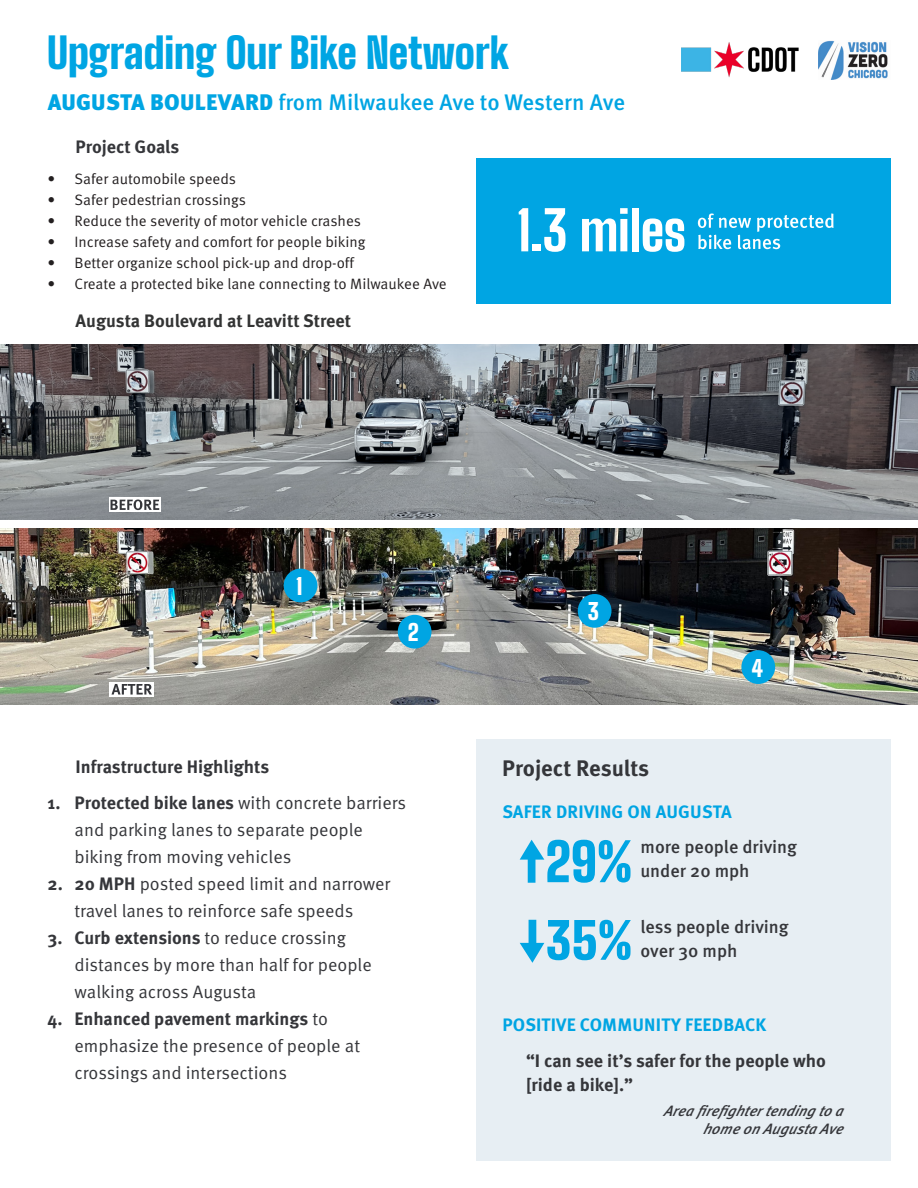
<style>
.page{position:relative;width:918px;height:1188px;background:#fff}
.page>*{position:absolute;margin:0;border:0;box-sizing:border-box;transform-origin:0 0}
.text_-_body{font:800 54px "Big Shoulders Display";letter-spacing:-.005em;color:#fff}
.h1_unnumbered{font:900 42px "Big Shoulders Display";color:#00a5e3}
.t1{font:500 22.5px "Meta Pro";letter-spacing:-.005em;color:#00a5e3}
.t2{font:700 22.5px "Meta Pro";letter-spacing:-.005em;color:#35363a}
.t3{font:900 22.5px "Big Shoulders Display";color:#fff}
.t4{font:18px/27px "Meta Pro Norm";color:#35363a}
.t5{font:700 18px/24px "Meta Pro";color:#35363a}
.t6{font:500 18px/24px "Meta Pro";color:#35363a}
.t7{font:700 18px "Meta Pro";letter-spacing:.01em;color:#00a5e3}
.t8{font:700 18px "Meta Pro";color:#333434}
.t9{font:15px "Meta Pro Norm";color:#231f20}
.t10{font:italic 500 15px/18px "Meta Pro";color:#35363a;text-align:right}
.s1{font-weight:900}
.s2{font-family:"Meta Pro";font-weight:700}
</style>
<div class="page">
<div style="left:476px;top:740px;width:415px;height:421px;background:#e7eef3"></div>
<img style="left:0;top:529px;width:918px;height:175px">
<svg style="left:0;top:344px;width:918px;height:176px;background:#727477"></svg>
<div style="left:476px;top:158px;width:415px;height:146px;background:#00a5e3"></div>
<img style="left:682px;top:42px;width:117px;height:35px">
<img style="left:818px;top:41px;width:70px;height:38px">
<svg style="left:520px;top:840px;width:111px;height:43px"></svg>
<svg style="left:520px;top:920px;width:111px;height:43px"></svg>
<svg style="left:109px;top:497px;width:51px;height:15px"></svg>
<svg style="left:111px;top:500px;width:48px;height:10px"></svg>
<div style="left:109px;top:682px;width:45px;height:15px;background:#fff"></div>
<svg style="left:112px;top:684px;width:40px;height:11px"></svg>
<svg style="left:698px;top:213px;width:136px;height:36px"></svg>
<div style="left:284px;top:569px;width:33px;height:33px;background:#00a5e3;border-radius:50%"></div>
<div style="left:398px;top:615px;width:34px;height:34px;background:#00a5e3;border-radius:50%"></div>
<div style="left:578px;top:594px;width:34px;height:34px;background:#00a5e3;border-radius:50%"></div>
<div style="left:741px;top:650px;width:34px;height:34px;background:#00a5e3;border-radius:50%"></div>
<p class="h1_unnumbered" style="left:48px;top:25px;width:463px">Upgrading Our Bike Network</p>
<p class="t1" style="left:48px;top:85px;width:579px"><span class="s1">AUGUSTA BOULEVARD</span> from Milwaukee Ave to Western Ave</p>
<p class="t5" style="left:76px;top:134px;width:105px">Project Goals</p>
<p class="t9" style="left:48px;top:167px;width:190px">• Safer automobile speeds</p>
<p class="t9" style="left:48px;top:188px;width:200px">• Safer pedestrian crossings</p>
<p class="t9" style="left:48px;top:209px;width:315px">• Reduce the severity of motor vehicle crashes</p>
<p class="t9" style="left:48px;top:230px;width:319px">• Increase safety and comfort for people biking</p>
<p class="t9" style="left:48px;top:251px;width:308px">• Better organize school pick-up and drop-off</p>
<p class="t9" style="left:48px;top:272px;width:401px">• Create a protected bike lane connecting to Milwaukee Ave</p>
<p class="t8" style="left:76px;top:307px;width:277px">Augusta Boulevard at Leavitt Street</p>
<p class="text_-_body" style="left:517px;top:194px;width:171px">1.3 miles</p>
<p class="t3" style="left:296px;top:571px;width:8px">1</p>
<p class="t5" style="left:76px;top:753px;width:195px">Infrastructure Highlights</p>
<p class="t3" style="left:408px;top:617px;width:13px">2</p>
<p class="t4" style="left:75px;top:788px;width:333px;text-indent:-27px"><span class="s2">1. Protected bike lanes</span> with concrete barriers and parking lanes to separate people biking from moving vehicles</p>
<p class="t4" style="left:48px;top:869px;width:344px;text-align:center"><span class="s2">2. 20 MPH</span> posted speed limit and narrower travel lanes to reinforce safe speeds</p>
<p class="t4" style="left:75px;top:923px;width:299px;text-indent:-27px"><span class="s2">3. Curb extensions</span> to reduce crossing distances by more than half for people walking across Augusta</p>
<p class="t4" style="left:75px;top:1004px;width:287px;text-indent:-27px"><span class="s2">4. Enhanced pavement markings</span> to emphasize the presence of people at crossings and intersections</p>
<p class="t3" style="left:588px;top:597px;width:13px">3</p>
<p class="t3" style="left:751px;top:653px;width:13px">4</p>
<p class="t2" style="left:502px;top:751px;width:148px">Project Results</p>
<p class="t7" style="left:502px;top:797px;width:231px">SAFER DRIVING ON AUGUSTA</p>
<p class="t6" style="left:641px;top:833px;width:158px">more people driving under 20 mph</p>
<p class="t6" style="left:641px;top:914px;width:150px">less people driving over 30 mph</p>
<p class="t7" style="left:502px;top:1011px;width:265px">POSITIVE COMMUNITY FEEDBACK</p>
<p class="t5" style="left:526px;top:1047px;width:301px">“I can see it’s safer for the people who [ride a bike].”</p>
<p class="t10" style="left:664px;top:1100px;width:187px">Areafirefig htertending toa homeonAugustaAve</p>
</div>
